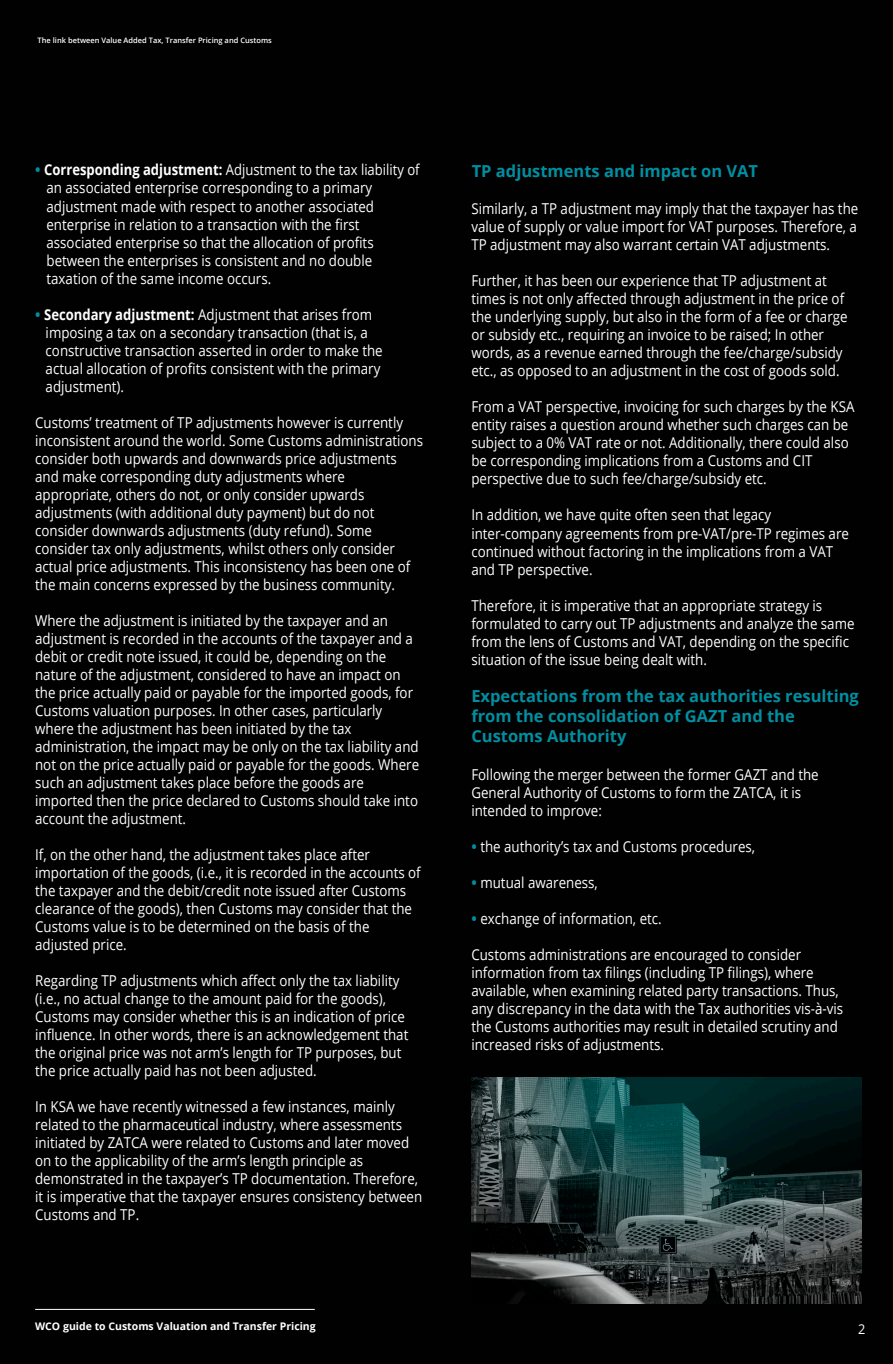
<style>
.page{position:relative;width:893px;height:1364px;background:#fff}
.page>*{position:absolute;margin:0;border:0;box-sizing:border-box;transform-origin:0 0}
.t1{font:700 16.5px/19.8px "Open Sans";color:#008fa1}
.t2{font:15px/18px "Open Sans";color:#fff;scale:.89 1}
.t3{font:15px/18px "Open Sans";color:#fff;scale:.87 1}
.t4{font:13.5px "Open Sans";color:#fff;scale:.94 1}
.t5{font:700 10.5px "Open Sans";color:#fff}
.t6{font:600 7.5px "Open Sans";color:#fff}
.s1{font-weight:700;color:#008fa1}
.s2{font-weight:700}
</style>
<div class="page">
<div style="left:0;top:0;width:893px;height:1362px;background:#000100"></div>
<img style="left:471px;top:1077px;width:391px;height:226px">
<hr style="left:35px;top:1308px;width:280px;height:1px;background:#fff">
<p class="t6" style="left:38px;top:35px;width:236px">The link between Value Added Tax, Transfer Pricing and Customs</p>
<p class="t3" style="left:46px;top:161px;width:430px;text-indent:-11px"><span class="s1">•</span> <span class="s2">Corresponding adjustment:</span> Adjustment to the tax liability of an associated enterprise corresponding to a primary adjustment made with respect to another associated enterprise in relation to a transaction with the first associated enterprise so that the allocation of profits between the enterprises is consistent and no double taxation of the same income occurs.</p>
<p class="t2" style="left:46px;top:305px;width:380px;text-indent:-10px"><span class="s1">•</span> <span class="s2">Secondary adjustment:</span> Adjustment that arises from imposing a tax on a secondary transaction (that is, a constructive transaction asserted in order to make the actual allocation of profits consistent with the primary adjustment).</p>
<p class="t2" style="left:35px;top:413px;width:437px">Customs’ treatment of TP adjustments however is currently inconsistent around the world. Some Customs administrations consider both upwards and downwards price adjustments and make corresponding duty adjustments where appropriate, others do not, or only consider upwards adjustments (with additional duty payment) but do not consider downwards adjustments (duty refund). Some consider tax only adjustments, whilst others only consider actual price adjustments. This inconsistency has been one of the main concerns expressed by the business community.</p>
<p class="t2" style="left:35px;top:611px;width:433px">Where the adjustment is initiated by the taxpayer and an adjustment is recorded in the accounts of the taxpayer and a debit or credit note issued, it could be, depending on the nature of the adjustment, considered to have an impact on the price actually paid or payable for the imported goods, for Customs valuation purposes. In other cases, particularly where the adjustment has been initiated by the tax administration, the impact may be only on the tax liability and not on the price actually paid or payable for the goods. Where such an adjustment takes place before the goods are imported then the price declared to Customs should take into account the adjustment.</p>
<p class="t2" style="left:35px;top:845px;width:435px">If, on the other hand, the adjustment takes place after importation of the goods, (i.e., it is recorded in the accounts of the taxpayer and the debit/credit note issued after Customs clearance of the goods), then Customs may consider that the Customs value is to be determined on the basis of the adjusted price.</p>
<p class="t2" style="left:35px;top:971px;width:421px">Regarding TP adjustments which affect only the tax liability (i.e., no actual change to the amount paid for the goods), Customs may consider whether this is an indication of price influence. In other words, there is an acknowledgement that the original price was not arm’s length for TP purposes, but the price actually paid has not been adjusted.</p>
<p class="t2" style="left:35px;top:1097px;width:436px">In KSA we have recently witnessed a few instances, mainly related to the pharmaceutical industry, where assessments initiated by ZATCA were related to Customs and later moved on to the applicability of the arm’s length principle as demonstrated in the taxpayer’s TP documentation. Therefore, it is imperative that the taxpayer ensures consistency between Customs and TP.</p>
<p class="t5" style="left:35px;top:1318px;width:282px">WCO guide to Customs Valuation and Transfer Pricing</p>
<p class="t1" style="left:472px;top:160px;width:288px">TP adjustments and impact on VAT</p>
<p class="t2" style="left:471px;top:199px;width:436px;text-align:justify">Similarly, a TP adjustment may imply that the taxpayer has the value of supply or value import for VAT purposes. Therefore, a TP adjustment may also warrant certain VAT adjustments.</p>
<p class="t2" style="left:471px;top:271px;width:424px">Further, it has been our experience that TP adjustment at times is not only affected through adjustment in the price of the underlying supply, but also in the form of a fee or charge or subsidy etc., requiring an invoice to be raised; In other words, as a revenue earned through the fee/charge/subsidy etc., as opposed to an adjustment in the cost of goods sold.</p>
<p class="t2" style="left:471px;top:397px;width:432px">From a VAT perspective, invoicing for such charges by the KSA entity raises a question around whether such charges can be subject to a 0% VAT rate or not. Additionally, there could also be corresponding implications from a Customs and CIT perspective due to such fee/charge/subsidy etc.</p>
<p class="t2" style="left:471px;top:505px;width:426px">In addition, we have quite often seen that legacy inter-company agreements from pre-VAT/pre-TP regimes are continued without factoring in the implications from a VAT and TP perspective.</p>
<p class="t2" style="left:471px;top:595px;width:432px">Therefore, it is imperative that an appropriate strategy is formulated to carry out TP adjustments and analyze the same from the lens of Customs and VAT, depending on the specific situation of the issue being dealt with.</p>
<p class="t1" style="left:471px;top:686px;width:389px">Expectations from the tax authorities resulting from the consolidation of GAZT and the<br>Customs Authority</p>
<p class="t2" style="left:471px;top:765px;width:392px">Following the merger between the former GAZT and the<br>General Authority of Customs to form the ZATCA, it is intended to improve:</p>
<p class="t2" style="left:471px;top:837px;width:320px"><span class="s1">•</span> the authority’s tax and Customs procedures,</p>
<p class="t2" style="left:471px;top:873px;width:144px"><span class="s1">•</span> mutual awareness,</p>
<p class="t2" style="left:471px;top:909px;width:215px"><span class="s1">•</span> exchange of information, etc.</p>
<p class="t2" style="left:471px;top:945px;width:419px">Customs administrations are encouraged to consider information from tax filings (including TP filings), where available, when examining related party transactions. Thus, any discrepancy in the data with the Tax authorities vis-à-vis the Customs authorities may result in detailed scrutiny and increased risks of adjustments.</p>
<p class="t4" style="left:858px;top:1320px;width:9px">2</p>
</div>
